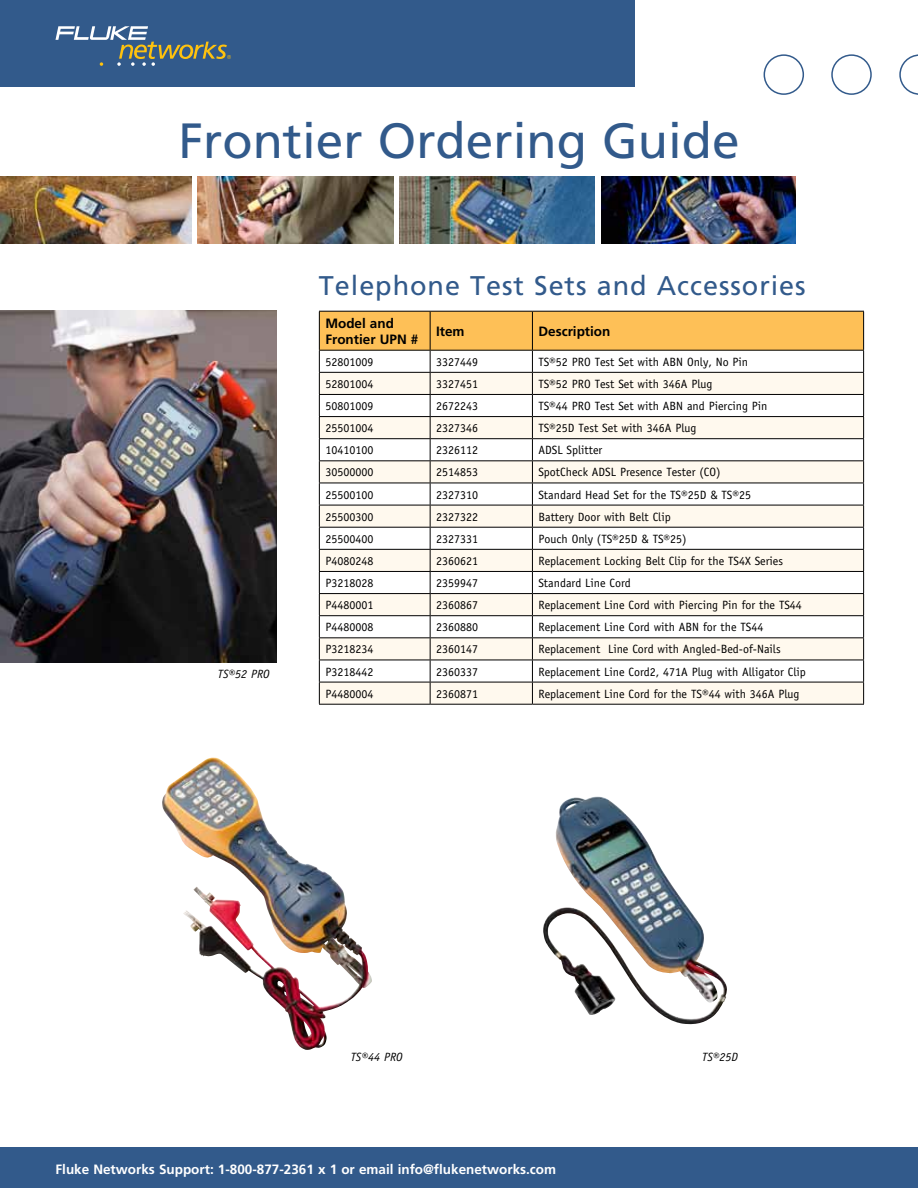
<style>
.page{position:relative;width:918px;height:1188px;background:#fff}
.page>*{position:absolute;margin:0;border:0;box-sizing:border-box;transform-origin:0 0}
.t1{font:49.5px "Frutiger";color:#325a8b}
.t2{font:27px "Frutiger";letter-spacing:.035em;color:#325a8b}
.t3{font:700 13.5px "Frutiger";color:#fff}
.t4{font:700 13.5px/16.5px "Frutiger";color:#000}
.t5{font:12px "Officina Sans";color:#000}
.t6{font:italic 12px "Officina Sans";color:#000}
</style>
<div class="page">
<img style="left:400px;top:177px;width:194px;height:66px">
<img style="left:601px;top:177px;width:195px;height:66px">
<img style="left:197px;top:177px;width:197px;height:66px">
<svg style="left:319px;top:311px;width:545px;height:393px"></svg>
<hr style="left:319px;top:704px;width:111px;height:1px;background:#000">
<hr style="left:430px;top:704px;width:102px;height:1px;background:#000">
<hr style="left:532px;top:704px;width:332px;height:1px;background:#000">
<img style="left:162px;top:758px;width:197px;height:249px">
<img style="left:543px;top:797px;width:184px;height:228px">
<div style="left:0;top:0;width:634px;height:86px;background:#325a8b"></div>
<svg style="left:56px;top:26px;width:175px;height:40px"></svg>
<svg style="left:899px;top:54px;width:19px;height:41px"></svg>
<div style="left:831px;top:54px;width:41px;height:41px;border:2px solid #325a8b;border-radius:50%"></div>
<div style="left:764px;top:54px;width:40px;height:41px;border:2px solid #325a8b;border-radius:50%"></div>
<div style="left:0;top:1148px;width:918px;height:40px;background:#325a8b"></div>
<img style="left:0;top:311px;width:277px;height:352px">
<img style="left:0;top:176px;width:191px;height:67px">
<h1 class="t1" style="left:178px;top:112px;width:563px">Frontier Ordering Guide</h1>
<p class="t6" style="left:218px;top:667px;width:53px">TS®52 PRO</p>
<h2 class="t2" style="left:319px;top:270px;width:488px">Telephone Test Sets and Accessories</h2>
<p class="t4" style="left:325px;top:315px;width:95px">Model and<br>Frontier UPN #</p>
<p class="t4" style="left:436px;top:323px;width:30px">Item</p>
<p class="t4" style="left:538px;top:323px;width:73px">Description</p>
<p class="t5" style="left:325px;top:355px;width:49px">52801009</p>
<p class="t5" style="left:436px;top:355px;width:43px">3327449</p>
<p class="t5" style="left:538px;top:355px;width:211px">TS®52 PRO Test Set with ABN Only, No Pin</p>
<p class="t5" style="left:325px;top:377px;width:49px">52801004</p>
<p class="t5" style="left:436px;top:377px;width:43px">3327451</p>
<p class="t5" style="left:538px;top:377px;width:176px">TS®52 PRO Test Set with 346A Plug</p>
<p class="t5" style="left:325px;top:399px;width:49px">50801009</p>
<p class="t5" style="left:436px;top:399px;width:43px">2672243</p>
<p class="t5" style="left:538px;top:399px;width:231px">TS®44 PRO Test Set with ABN and Piercing Pin</p>
<p class="t5" style="left:325px;top:421px;width:49px">25501004</p>
<p class="t5" style="left:436px;top:421px;width:43px">2327346</p>
<p class="t5" style="left:538px;top:421px;width:160px">TS®25D Test Set with 346A Plug</p>
<p class="t5" style="left:325px;top:443px;width:49px">10410100</p>
<p class="t5" style="left:436px;top:443px;width:43px">2326112</p>
<p class="t5" style="left:538px;top:443px;width:65px">ADSL Splitter</p>
<p class="t5" style="left:325px;top:465px;width:49px">30500000</p>
<p class="t5" style="left:436px;top:465px;width:43px">2514853</p>
<p class="t5" style="left:538px;top:465px;width:184px">SpotCheck ADSL Presence Tester (CO)</p>
<p class="t5" style="left:325px;top:487px;width:49px">25500100</p>
<p class="t5" style="left:436px;top:487px;width:43px">2327310</p>
<p class="t5" style="left:538px;top:487px;width:214px">Standard Head Set for the TS®25D &amp; TS®25</p>
<p class="t5" style="left:325px;top:510px;width:49px">25500300</p>
<p class="t5" style="left:436px;top:510px;width:43px">2327322</p>
<p class="t5" style="left:538px;top:510px;width:134px">Battery Door with Belt Clip</p>
<p class="t5" style="left:325px;top:532px;width:49px">25500400</p>
<p class="t5" style="left:436px;top:532px;width:43px">2327331</p>
<p class="t5" style="left:538px;top:532px;width:150px">Pouch Only (TS®25D &amp; TS®25)</p>
<p class="t5" style="left:325px;top:554px;width:49px">P4080248</p>
<p class="t5" style="left:436px;top:554px;width:43px">2360621</p>
<p class="t5" style="left:538px;top:554px;width:246px">Replacement Locking Belt Clip for the TS4X Series</p>
<p class="t5" style="left:325px;top:576px;width:49px">P3218028</p>
<p class="t5" style="left:436px;top:576px;width:43px">2359947</p>
<p class="t5" style="left:538px;top:576px;width:94px">Standard Line Cord</p>
<p class="t5" style="left:325px;top:598px;width:49px">P4480001</p>
<p class="t5" style="left:436px;top:598px;width:43px">2360867</p>
<p class="t5" style="left:538px;top:598px;width:265px">Replacement Line Cord with Piercing Pin for the TS44</p>
<p class="t5" style="left:325px;top:620px;width:49px">P4480008</p>
<p class="t5" style="left:436px;top:620px;width:43px">2360880</p>
<p class="t5" style="left:538px;top:620px;width:226px">Replacement Line Cord with ABN for the TS44</p>
<p class="t5" style="left:325px;top:642px;width:49px">P3218234</p>
<p class="t5" style="left:436px;top:642px;width:43px">2360147</p>
<p class="t5" style="left:538px;top:642px;width:244px">Replacement Line Cord with Angled-Bed-of-Nails</p>
<p class="t5" style="left:325px;top:664px;width:49px">P3218442</p>
<p class="t5" style="left:436px;top:664px;width:43px">2360337</p>
<p class="t5" style="left:538px;top:664px;width:269px">Replacement Line Cord2, 471A Plug with Alligator Clip</p>
<p class="t5" style="left:325px;top:687px;width:49px">P4480004</p>
<p class="t5" style="left:436px;top:687px;width:43px">2360871</p>
<p class="t5" style="left:538px;top:687px;width:263px">Replacement Line Cord for the TS®44 with 346A Plug</p>
<p class="t6" style="left:351px;top:1050px;width:53px">TS®44 PRO</p>
<p class="t6" style="left:702px;top:1050px;width:37px">TS®25D</p>
<p class="t3" style="left:56px;top:1161px;width:502px">Fluke Networks Support: 1-800-877-2361 x 1 or email info@flukenetworks.com</p>
</div>
